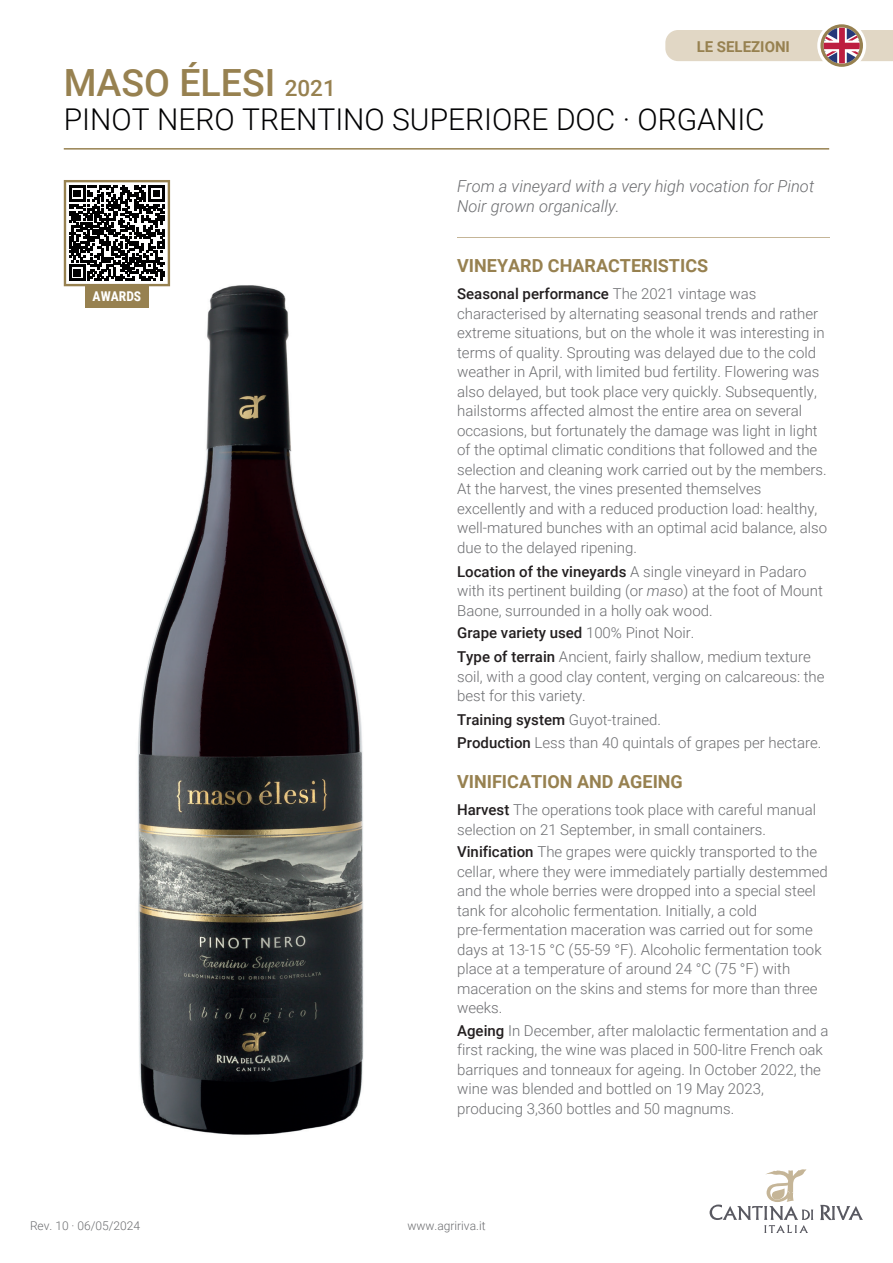
<style>
.page{position:relative;width:893px;height:1263px;background:#fff}
.page>*{position:absolute;margin:0;border:0;box-sizing:border-box;transform-origin:0 0}
.t1{font:500 37.5px "Roboto";color:#978150}
.t2{font:300 30px "Roboto";color:#000002}
.t3{font:700 18px "Roboto";color:#978150}
.t4{font:italic 300 16.5px/19.5px "Roboto";color:#6c6d70}
.t5{font:300 15px/19.5px "Roboto";color:#6c6d70}
.t6{font:700 15px "Roboto";color:#978150}
.t7{font:700 13.5px "Roboto Condensed";color:#fff}
.t8{font:300 12px "Roboto";color:#6c6d70}
.s1{font-size:22.5px}
.s2{font-weight:500;color:#231f20}
.s3{font-style:italic}
</style>
<div class="page">
<hr style="left:64px;top:148px;width:765px;height:2px;background:#978150">
<svg style="left:710px;top:1169px;width:153px;height:64px"></svg>
<hr style="left:457px;top:237px;width:372px;height:1px;background:#c5b597">
<img style="left:138px;top:270px;width:226px;height:865px">
<img style="left:229px;top:985px;width:50px;height:12px">
<svg style="left:64px;top:180px;width:106px;height:106px"></svg>
<div style="left:85px;top:286px;width:64px;height:22px;background:#978150"></div>
<svg style="left:820px;top:24px;width:43px;height:43px"></svg>
<svg style="left:665px;top:27px;width:228px;height:37px"></svg>
<p class="t6" style="left:697px;top:36px;width:95px">LE SELEZIONI</p>
<h1 class="t1" style="left:64px;top:56px;width:274px">MASO ÉLESI <span class="s1">2021</span></h1>
<h2 class="t2" style="left:64px;top:99px;width:702px">PINOT NERO TRENTINO SUPERIORE DOC · ORGANIC</h2>
<p class="t7" style="left:93px;top:287px;width:50px">AWARDS</p>
<p class="t8" style="left:30px;top:1217px;width:112px">Rev. 10 · 06/05/2024</p>
<p class="t4" style="left:457px;top:176px;width:359px">From a vineyard with a very high vocation for Pinot<br>Noir grown organically.</p>
<p class="t3" style="left:457px;top:253px;width:253px">VINEYARD CHARACTERISTICS</p>
<p class="t5" style="left:457px;top:284px;width:371px"><span class="s2">Seasonal performance</span> The 2021 vintage was characterised by alternating seasonal trends and rather extreme situations, but on the whole it was interesting in terms of quality. Sprouting was delayed due to the cold weather in April, with limited bud fertility. Flowering was also delayed, but took place very quickly. Subsequently, hailstorms affected almost the entire area on several occasions, but fortunately the damage was light in light of the optimal climatic conditions that followed and the selection and cleaning work carried out by the members.<br>At the harvest, the vines presented themselves excellently and with a reduced production load: healthy, well-matured bunches with an optimal acid balance, also due to the delayed ripening.</p>
<p class="t5" style="left:457px;top:561px;width:367px"><span class="s2">Location of the vineyards</span> A single vineyard in Padaro with its pertinent building (or <span class="s3">maso</span>) at the foot of Mount<br>Baone, surrounded in a holly oak wood.</p>
<p class="t5" style="left:457px;top:620px;width:355px;line-height:24px"><span class="s2">Grape variety used</span> 100% Pinot Noir.<br><span class="s2">Type of terrain</span> Ancient, fairly shallow, medium texture</p>
<p class="t5" style="left:457px;top:666px;width:369px">soil, with a good clay content, verging on calcareous: the best for this variety.</p>
<p class="t5" style="left:457px;top:708px;width:366px;line-height:22.5px"><span class="s2">Training system</span> Guyot-trained.<br><span class="s2">Production</span> Less than 40 quintals of grapes per hectare.</p>
<p class="t3" style="left:457px;top:769px;width:227px">VINIFICATION AND AGEING</p>
<p class="t5" style="left:457px;top:800px;width:360px"><span class="s2">Harvest</span> The operations took place with careful manual selection on 21 September, in small containers.</p>
<p class="t5" style="left:457px;top:842px;width:372px"><span class="s2">Vinification</span> The grapes were quickly transported to the cellar, where they were immediately partially destemmed and the whole berries were dropped into a special steel tank for alcoholic fermentation. Initially, a cold pre-fermentation maceration was carried out for some days at 13-15 °C (55-59 °F). Alcoholic fermentation took place at a temperature of around 24 °C (75 °F) with maceration on the skins and stems for more than three weeks.</p>
<p class="t5" style="left:457px;top:1020px;width:373px"><span class="s2">Ageing</span> In December, after malolactic fermentation and a first racking, the wine was placed in 500-litre French oak barriques and tonneaux for ageing. In October 2022, the wine was blended and bottled on 19 May 2023, producing 3,360 bottles and 50 magnums.</p>
<p class="t8" style="left:407px;top:1217px;width:80px">www.agririva.it</p>
</div>
